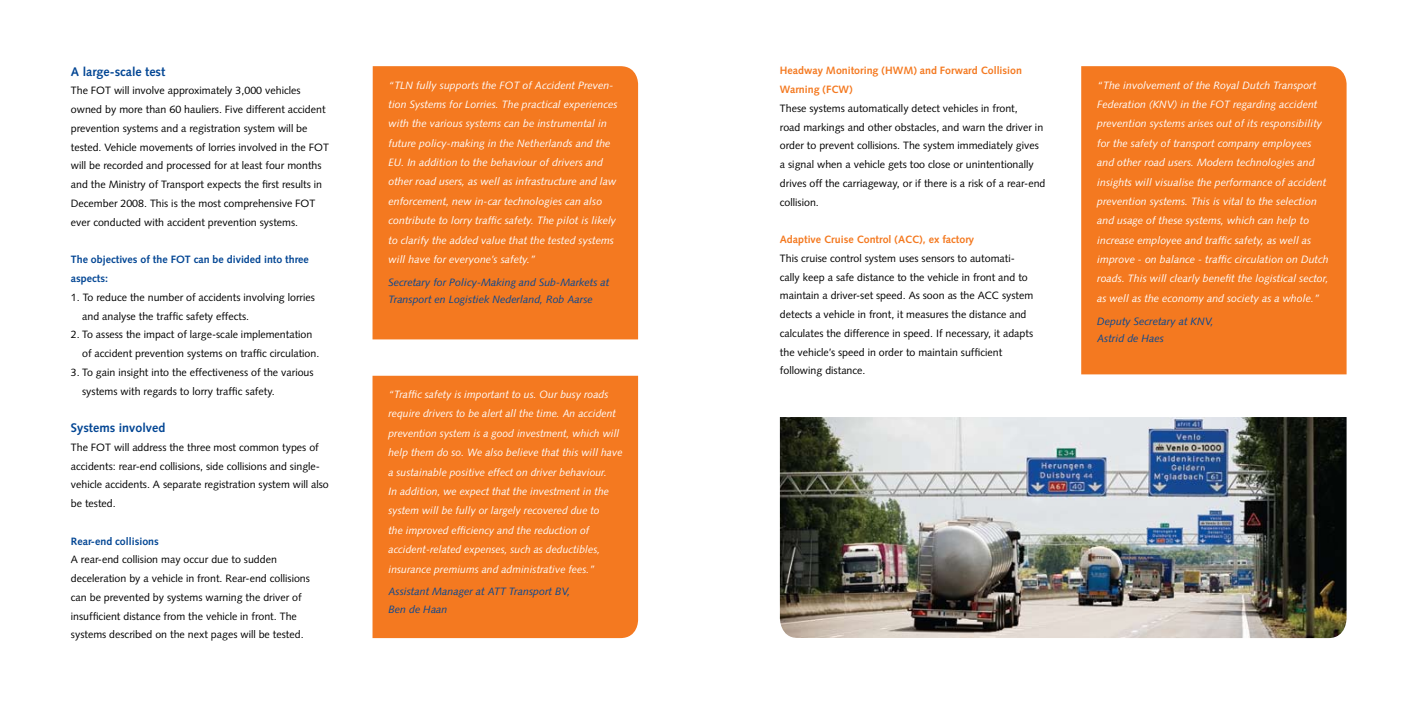
<style>
.page{position:relative;width:1418px;height:709px;background:#fff}
.page>*{position:absolute;margin:0;border:0;box-sizing:border-box;transform-origin:0 0}
.t1{font:700 12.5px "Syntax";color:#034694}
.t2{font:10.62px/18.8px "Syntax";color:#000}
.t3{font:italic 10.62px/19.4px "Syntax";color:#fff}
.t4{font:italic 10.62px/17.5px "Syntax";color:#034694}
.t5{font:700 10.62px/18.8px "Syntax";color:#f47920}
.t6{font:700 10.62px/18.8px "Syntax";color:#034694}
</style>
<div class="page">
<img style="left:780px;top:417px;width:566px;height:221px">
<div style="left:372px;top:376px;width:266px;height:262px;background:#f47920"></div>
<div style="left:1081px;top:66px;width:265px;height:308px;background:#f47920"></div>
<div style="left:372px;top:66px;width:266px;height:273px;background:#f47920"></div>
<p class="t1" style="left:71px;top:64px;width:96px">A large-scale test</p>
<p class="t2" style="left:71px;top:81px;width:259px">The FOT will involve approximately 3,000 vehicles owned by more than 60 hauliers. Five different accident prevention systems and a registration system will be tested. Vehicle movements of lorries involved in the FOT will be recorded and processed for at least four months and the Ministry of Transport expects the first results in December 2008. This is the most comprehensive FOT ever conducted with accident prevention systems.</p>
<p class="t6" style="left:71px;top:250px;width:239px">The objectives of the FOT can be divided into three aspects:</p>
<p class="t2" style="left:82px;top:288px;width:234px;text-indent:-11px">1. To reduce the number of accidents involving lorries and analyse the traffic safety effects.</p>
<p class="t2" style="left:82px;top:325px;width:239px;text-indent:-11px">2. To assess the impact of large-scale implementation of accident prevention systems on traffic circulation.</p>
<p class="t2" style="left:82px;top:363px;width:233px;text-indent:-11px">3. To gain insight into the effectiveness of the various systems with regards to lorry traffic safety.</p>
<p class="t1" style="left:71px;top:420px;width:96px">Systems involved</p>
<p class="t2" style="left:71px;top:438px;width:259px">The FOT will address the three most common types of accidents: rear-end collisions, side collisions and single&shy;vehicle accidents. A separate registration system will also be tested.</p>
<p class="t6" style="left:71px;top:531px;width:89px">Rear-end collisions</p>
<p class="t2" style="left:71px;top:550px;width:240px">A rear-end collision may occur due to sudden deceleration by a vehicle in front. Rear-end collisions can be prevented by systems warning the driver of insufficient distance from the vehicle in front. The systems described on the next pages will be tested.</p>
<p class="t3" style="left:388px;top:75px;width:231px">“TLN fully supports the FOT of Accident Preven&shy;tion Systems for Lorries. The practical experiences with the various systems can be instrumental in future policy-making in the Netherlands and the EU. In addition to the behaviour of drivers and other road users, as well as infrastructure and law enforcement, new in-car technologies can also contribute to lorry traffic safety. The pilot is likely to clarify the added value that the tested systems will have for everyone’s safety.”</p>
<p class="t4" style="left:388px;top:273px;width:222px">Secretary for Policy-Making and Sub-Markets at<br>Transport en Logistiek Nederland, Rob Aarse</p>
<p class="t3" style="left:388px;top:384px;width:235px">“Traffic safety is important to us. Our busy roads require drivers to be alert all the time. An accident prevention system is a good investment, which will help them do so. We also believe that this will have a sustainable positive effect on driver behaviour.<br>In addition, we expect that the investment in the system will be fully or largely recovered due to<br>the improved efficiency and the reduction of accident-related expenses, such as deductibles, insurance premiums and administrative fees.”</p>
<p class="t4" style="left:388px;top:582px;width:184px">Assistant Manager at ATT Transport BV,<br>Ben de Haan</p>
<p class="t5" style="left:780px;top:61px;width:244px">Headway Monitoring (HWM) and Forward Collision<br>Warning (FCW)</p>
<p class="t2" style="left:780px;top:99px;width:267px">These systems automatically detect vehicles in front,<br>road markings and other obstacles, and warn the driver in order to prevent collisions. The system immediately gives a signal when a vehicle gets too close or unintentionally drives off the carriageway, or if there is a risk of a rear-end collision.</p>
<p class="t5" style="left:780px;top:230px;width:196px">Adaptive Cruise Control (ACC), ex factory</p>
<p class="t2" style="left:780px;top:249px;width:255px">This cruise control system uses sensors to automati&shy;cally keep a safe distance to the vehicle in front and to maintain a driver-set speed. As soon as the ACC system detects a vehicle in front, it measures the distance and calculates the difference in speed. If necessary, it adapts the vehicle’s speed in order to maintain sufficient following distance.</p>
<p class="t3" style="left:1097px;top:75px;width:233px">“The involvement of the Royal Dutch Transport Federation (KNV) in the FOT regarding accident prevention systems arises out of its responsibility for the safety of transport company employees and other road users. Modern technologies and insights will visualise the performance of accident prevention systems. This is vital to the selection and usage of these systems, which can help to increase employee and traffic safety, as well as improve - on balance - traffic circulation on Dutch roads. This will clearly benefit the logistical sector, as well as the economy and society as a whole.”</p>
<p class="t4" style="left:1097px;top:312px;width:118px">Deputy Secretary at KNV,<br>Astrid de Haes</p>
</div>
